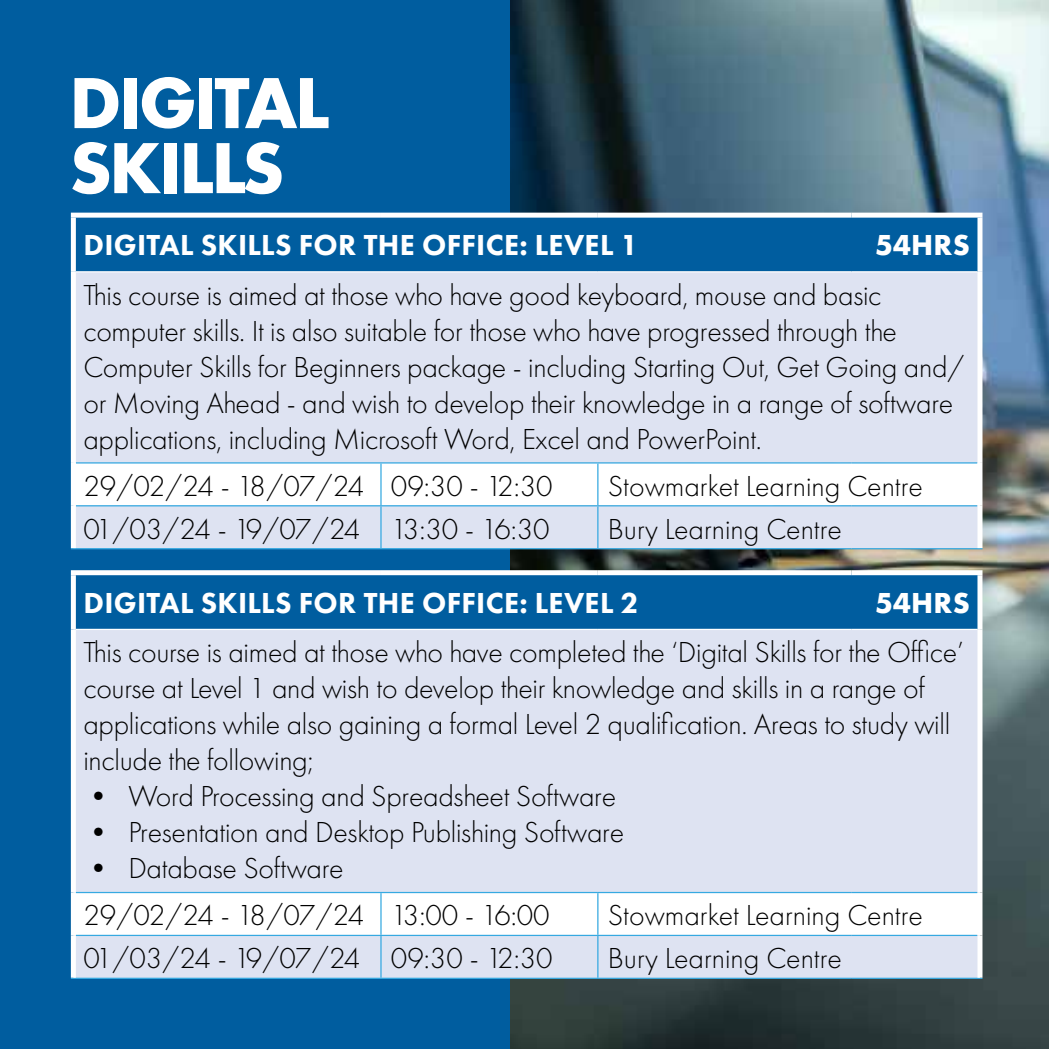
<style>
.page{position:relative;width:1049px;height:1049px;background:#fff}
.page>*{position:absolute;margin:0;border:0;box-sizing:border-box;transform-origin:0 0}
.t1{font:700 75px/65px "Futura PT";letter-spacing:-.04em;color:#fff}
.t2{font:300 30px/36px "Futura PT";letter-spacing:-.01em;color:#000}
.t3{font:800 30px "Futura PT";letter-spacing:.01em;color:#fff}
.t4{font:300 30px "Futura PT";letter-spacing:-.03em;color:#000}
.t5{font:300 30px "Futura PT";letter-spacing:-.05em;color:#000}
.t6{font:300 30px "Futura PT";letter-spacing:-.04em;color:#000}
.t7{font:700 30px "Futura PT";letter-spacing:.005em;color:#fff}
</style>
<div class="page">
<img style="left:509px;top:0;width:540px;height:1049px">
<div style="left:0;top:0;width:509px;height:1049px;background:#005d9f"></div>
<div style="left:509px;top:218px;width:468px;height:53px;background:#005d9f"></div>
<div style="left:76px;top:272px;width:901px;height:276px;background:#dee3f2"></div>
<svg style="left:76px;top:463px;width:901px;height:42px"></svg>
<hr style="left:76px;top:462px;width:305px;height:1px;background:#36a9e1">
<hr style="left:381px;top:462px;width:217px;height:1px;background:#36a9e1">
<hr style="left:380px;top:463px;width:2px;height:42px;background:#36a9e1">
<hr style="left:598px;top:462px;width:253px;height:1px;background:#36a9e1">
<hr style="left:597px;top:463px;width:1px;height:42px;background:#36a9e1">
<hr style="left:851px;top:462px;width:126px;height:1px;background:#36a9e1">
<hr style="left:76px;top:505px;width:305px;height:1px;background:#36a9e1">
<hr style="left:381px;top:505px;width:217px;height:1px;background:#36a9e1">
<hr style="left:380px;top:506px;width:2px;height:42px;background:#36a9e1">
<hr style="left:598px;top:505px;width:253px;height:1px;background:#36a9e1">
<hr style="left:597px;top:506px;width:1px;height:42px;background:#36a9e1">
<hr style="left:851px;top:505px;width:126px;height:1px;background:#36a9e1">
<hr style="left:71px;top:548px;width:310px;height:1px;background:#36a9e1">
<hr style="left:381px;top:548px;width:217px;height:1px;background:#36a9e1">
<hr style="left:598px;top:548px;width:253px;height:1px;background:#36a9e1">
<hr style="left:851px;top:548px;width:131px;height:1px;background:#36a9e1">
<hr style="left:76px;top:271px;width:305px;height:1px;background:#fff">
<hr style="left:381px;top:271px;width:217px;height:1px;background:#fff">
<hr style="left:598px;top:271px;width:253px;height:1px;background:#fff">
<hr style="left:851px;top:271px;width:126px;height:1px;background:#fff">
<div style="left:71px;top:213px;width:310px;height:5px;background:#fff"></div>
<div style="left:71px;top:218px;width:5px;height:54px;background:#fff"></div>
<div style="left:381px;top:213px;width:217px;height:5px;background:#fff"></div>
<div style="left:598px;top:213px;width:253px;height:5px;background:#fff"></div>
<div style="left:851px;top:213px;width:131px;height:5px;background:#fff"></div>
<div style="left:977px;top:218px;width:5px;height:54px;background:#fff"></div>
<div style="left:71px;top:272px;width:5px;height:191px;background:#fff"></div>
<div style="left:977px;top:272px;width:5px;height:191px;background:#fff"></div>
<div style="left:71px;top:463px;width:5px;height:43px;background:#fff"></div>
<div style="left:977px;top:463px;width:5px;height:43px;background:#fff"></div>
<div style="left:71px;top:506px;width:5px;height:42px;background:#fff"></div>
<div style="left:977px;top:506px;width:5px;height:42px;background:#fff"></div>
<div style="left:76px;top:575px;width:901px;height:54px;background:#005d9f"></div>
<div style="left:76px;top:630px;width:901px;height:348px;background:#dee3f2"></div>
<svg style="left:76px;top:893px;width:901px;height:42px"></svg>
<hr style="left:76px;top:892px;width:305px;height:1px;background:#36a9e1">
<hr style="left:381px;top:892px;width:217px;height:1px;background:#36a9e1">
<hr style="left:380px;top:893px;width:2px;height:42px;background:#36a9e1">
<hr style="left:598px;top:892px;width:253px;height:1px;background:#36a9e1">
<hr style="left:597px;top:893px;width:1px;height:42px;background:#36a9e1">
<hr style="left:851px;top:892px;width:126px;height:1px;background:#36a9e1">
<hr style="left:76px;top:935px;width:305px;height:1px;background:#36a9e1">
<hr style="left:381px;top:935px;width:217px;height:1px;background:#36a9e1">
<hr style="left:380px;top:936px;width:2px;height:42px;background:#36a9e1">
<hr style="left:598px;top:935px;width:253px;height:1px;background:#36a9e1">
<hr style="left:597px;top:936px;width:1px;height:42px;background:#36a9e1">
<hr style="left:851px;top:935px;width:126px;height:1px;background:#36a9e1">
<hr style="left:71px;top:978px;width:310px;height:1px;background:#36a9e1">
<hr style="left:381px;top:978px;width:217px;height:1px;background:#36a9e1">
<hr style="left:598px;top:978px;width:253px;height:1px;background:#36a9e1">
<hr style="left:851px;top:978px;width:131px;height:1px;background:#36a9e1">
<hr style="left:76px;top:629px;width:305px;height:1px;background:#fff">
<hr style="left:381px;top:629px;width:217px;height:1px;background:#fff">
<hr style="left:598px;top:629px;width:253px;height:1px;background:#fff">
<hr style="left:851px;top:629px;width:126px;height:1px;background:#fff">
<div style="left:71px;top:570px;width:310px;height:5px;background:#fff"></div>
<div style="left:71px;top:575px;width:5px;height:54px;background:#fff"></div>
<div style="left:381px;top:570px;width:217px;height:5px;background:#fff"></div>
<div style="left:598px;top:570px;width:253px;height:5px;background:#fff"></div>
<div style="left:851px;top:570px;width:131px;height:5px;background:#fff"></div>
<div style="left:977px;top:575px;width:5px;height:54px;background:#fff"></div>
<div style="left:71px;top:629px;width:5px;height:263px;background:#fff"></div>
<div style="left:977px;top:629px;width:5px;height:263px;background:#fff"></div>
<div style="left:71px;top:892px;width:5px;height:43px;background:#fff"></div>
<div style="left:977px;top:892px;width:5px;height:43px;background:#fff"></div>
<div style="left:71px;top:935px;width:5px;height:43px;background:#fff"></div>
<div style="left:977px;top:935px;width:5px;height:43px;background:#fff"></div>
<h1 class="t1" style="left:69px;top:69px;width:262px">DIGITAL<br>SKILLS</h1>
<p class="t3" style="left:84px;top:226px;width:556px">DIGITAL SKILLS FOR THE OFFICE: LEVEL 1</p>
<p class="t7" style="left:875px;top:226px;width:96px">54HRS</p>
<p class="t2" style="left:83px;top:277px;width:883px">This course is aimed at those who have good keyboard, mouse and basic computer skills. It is also suitable for those who have progressed through the Computer Skills for Beginners package - including Starting Out, Get Going and/ or Moving Ahead - and wish to develop their knowledge in a range of software applications, including Microsoft Word, Excel and PowerPoint.</p>
<p class="t4" style="left:83px;top:469px;width:471px">29/02/24 - 18/07/24 09:30 - 12:30</p>
<p class="t2" style="left:608px;top:468px;width:317px">Stowmarket Learning Centre</p>
<p class="t5" style="left:83px;top:512px;width:468px">01/03/24 - 19/07/24 13:30 - 16:30</p>
<p class="t2" style="left:608px;top:511px;width:236px">Bury Learning Centre</p>
<p class="t3" style="left:84px;top:584px;width:556px">DIGITAL SKILLS FOR THE OFFICE: LEVEL 2</p>
<p class="t7" style="left:875px;top:583px;width:96px">54HRS</p>
<p class="t2" style="left:83px;top:634px;width:882px">This course is aimed at those who have completed the ‘Digital Skills for the Office’ course at Level 1 and wish to develop their knowledge and skills in a range of applications while also gaining a formal Level 2 qualification. Areas to study will include the following;</p>
<p class="t2" style="left:83px;top:778px;width:534px">• Word Processing and Spreadsheet Software</p>
<p class="t2" style="left:83px;top:814px;width:542px">• Presentation and Desktop Publishing Software</p>
<p class="t2" style="left:83px;top:845px;width:468px;line-height:47px">• Database Software<br>29/02/24 - 18/07/24 13:00 - 16:00</p>
<p class="t2" style="left:608px;top:898px;width:317px">Stowmarket Learning Centre</p>
<p class="t6" style="left:83px;top:941px;width:471px">01/03/24 - 19/07/24 09:30 - 12:30</p>
<p class="t2" style="left:608px;top:940px;width:236px">Bury Learning Centre</p>
</div>
